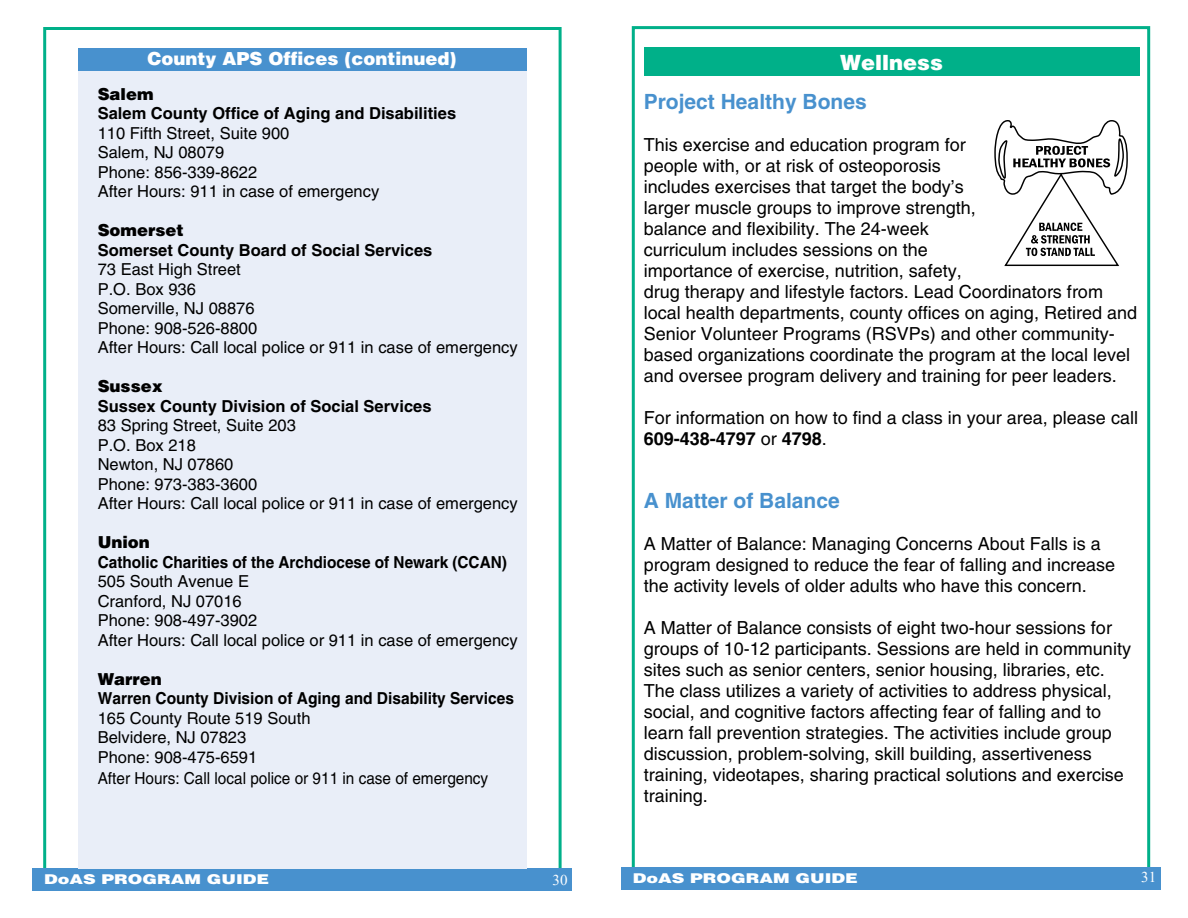
<style>
.page{position:relative;width:1188px;height:918px;background:#fff}
.page>*{position:absolute;margin:0;border:0;box-sizing:border-box;transform-origin:0 0}
.t1{font:700 21px "Helvetica";color:#4891ce}
.t2{font:900 21px "Helvetica";color:#fff}
.t3{font:18px/21px "Helvetica";color:#000}
.t4{font:900 18px "Helvetica";color:#fff}
.t5{font:700 18px "Helvetica";color:#000}
.t6{font:16.5px "Helvetica";color:#000}
.t7{font:700 16.5px "Helvetica";color:#000}
.t8{font:700 16.5px "Helvetica";color:#000;scale:.94 1}
.t9{font:16.5px "Helvetica";color:#000;scale:.93 1}
.t10{font:700 16.5px "Helvetica";color:#000;scale:.93 1}
.t11{font:900 16.5px "Helvetica";color:#000}
.t12{font:15px "Times New Roman";color:#fff}
.t13{font:900 13.5px "Helvetica";color:#fff;scale:1.3 1}
.s1{font-weight:400}
</style>
<div class="page">
<div style="left:632px;top:26px;width:518px;height:849px;background:#fff;border:3px solid #00b089"></div>
<div style="left:621px;top:867px;width:540px;height:23px;background:#4891ce"></div>
<div style="left:644px;top:47px;width:496px;height:28px;background:#00b089"></div>
<svg style="left:994px;top:120px;width:133px;height:146px"></svg>
<div style="left:43px;top:27px;width:519px;height:849px;background:#fff;border:3px solid #00b089"></div>
<div style="left:32px;top:868px;width:540px;height:23px;background:#4891ce"></div>
<div style="left:78px;top:48px;width:448px;height:820px;background:#e9eef8"></div>
<div style="left:79px;top:48px;width:448px;height:23px;background:#4891ce"></div>
<p class="t4" style="left:147px;top:47px;width:311px">County APS Offices (continued)</p>
<p class="t11" style="left:98px;top:83px;width:57px">Salem</p>
<p class="t7" style="left:98px;top:103px;width:360px">Salem County Office of Aging and Disabilities</p>
<p class="t6" style="left:98px;top:123px;width:193px">110 Fifth Street, Suite 900</p>
<p class="t6" style="left:98px;top:143px;width:128px">Salem, NJ 08079</p>
<p class="t6" style="left:98px;top:162px;width:161px">Phone: 856-339-8622</p>
<p class="t6" style="left:98px;top:182px;width:283px">After Hours: 911 in case of emergency</p>
<p class="t11" style="left:98px;top:219px;width:88px">Somerset</p>
<p class="t7" style="left:98px;top:240px;width:336px">Somerset County Board of Social Services</p>
<p class="t6" style="left:98px;top:260px;width:145px">73 East High Street</p>
<p class="t6" style="left:98px;top:279px;width:100px">P.O. Box 936</p>
<p class="t6" style="left:98px;top:299px;width:158px">Somerville, NJ 08876</p>
<p class="t6" style="left:98px;top:318px;width:161px">Phone: 908-526-8800</p>
<p class="t6" style="left:98px;top:338px;width:421px">After Hours: Call local police or 911 in case of emergency</p>
<p class="t11" style="left:98px;top:375px;width:67px">Sussex</p>
<p class="t7" style="left:98px;top:396px;width:335px">Sussex County Division of Social Services</p>
<p class="t6" style="left:98px;top:416px;width:200px">83 Spring Street, Suite 203</p>
<p class="t6" style="left:98px;top:435px;width:100px">P.O. Box 218</p>
<p class="t6" style="left:98px;top:455px;width:137px">Newton, NJ 07860</p>
<p class="t6" style="left:98px;top:474px;width:161px">Phone: 973-383-3600</p>
<p class="t6" style="left:98px;top:494px;width:421px">After Hours: Call local police or 911 in case of emergency</p>
<p class="t11" style="left:98px;top:531px;width:54px">Union</p>
<p class="t10" style="left:98px;top:552px;width:442px">Catholic Charities of the Archdiocese of Newark (CCAN)</p>
<p class="t6" style="left:98px;top:572px;width:153px">505 South Avenue E</p>
<p class="t6" style="left:98px;top:591px;width:145px">Cranford, NJ 07016</p>
<p class="t6" style="left:98px;top:611px;width:161px">Phone: 908-497-3902</p>
<p class="t6" style="left:98px;top:630px;width:421px">After Hours: Call local police or 911 in case of emergency</p>
<p class="t11" style="left:98px;top:668px;width:66px">Warren</p>
<p class="t8" style="left:98px;top:688px;width:444px">Warren County Division of Aging and Disability Services</p>
<p class="t6" style="left:98px;top:708px;width:214px">165 County Route 519 South</p>
<p class="t6" style="left:98px;top:728px;width:150px">Belvidere, NJ 07823</p>
<p class="t6" style="left:98px;top:747px;width:161px">Phone: 908-475-6591</p>
<p class="t9" style="left:98px;top:768px;width:421px">After Hours: Call local police or 911 in case of emergency</p>
<p class="t13" style="left:44px;top:870px;width:175px">DoAS PROGRAM GUIDE</p>
<p class="t12" style="left:553px;top:869px;width:16px">30</p>
<p class="t2" style="left:840px;top:49px;width:104px">Wellness</p>
<p class="t1" style="left:644px;top:89px;width:224px">Project Healthy Bones</p>
<p class="t3" style="left:644px;top:134px;width:495px">This exercise and education program for<br>people with, or at risk of osteoporosis<br>includes exercises that target the body’s<br>larger muscle groups to improve strength,<br>balance and flexibility. The 24-week<br>curriculum includes sessions on the<br>importance of exercise, nutrition, safety,<br>drug therapy and lifestyle factors. Lead Coordinators from local health departments, county offices on aging, Retired and Senior Volunteer Programs (RSVPs) and other community&shy;based organizations coordinate the program at the local level and oversee program delivery and training for peer leaders.</p>
<p class="t3" style="left:644px;top:407px;width:496px">For information on how to find a class in your area, please call</p>
<p class="t5" style="left:644px;top:428px;width:185px">609-438-4797 <span class="s1">or</span> 4798<span class="s1">.</span></p>
<p class="t1" style="left:644px;top:488px;width:198px">A Matter of Balance</p>
<p class="t3" style="left:644px;top:533px;width:473px">A Matter of Balance: Managing Concerns About Falls is a program designed to reduce the fear of falling and increase the activity levels of older adults who have this concern.</p>
<p class="t3" style="left:644px;top:617px;width:489px">A Matter of Balance consists of eight two-hour sessions for groups of 10-12 participants. Sessions are held in community sites such as senior centers, senior housing, libraries, etc.<br>The class utilizes a variety of activities to address physical, social, and cognitive factors affecting fear of falling and to learn fall prevention strategies. The activities include group discussion, problem-solving, skill building, assertiveness training, videotapes, sharing practical solutions and exercise training.</p>
<p class="t13" style="left:633px;top:869px;width:175px">DoAS PROGRAM GUIDE</p>
<p class="t12" style="left:1141px;top:867px;width:16px">31</p>
</div>
